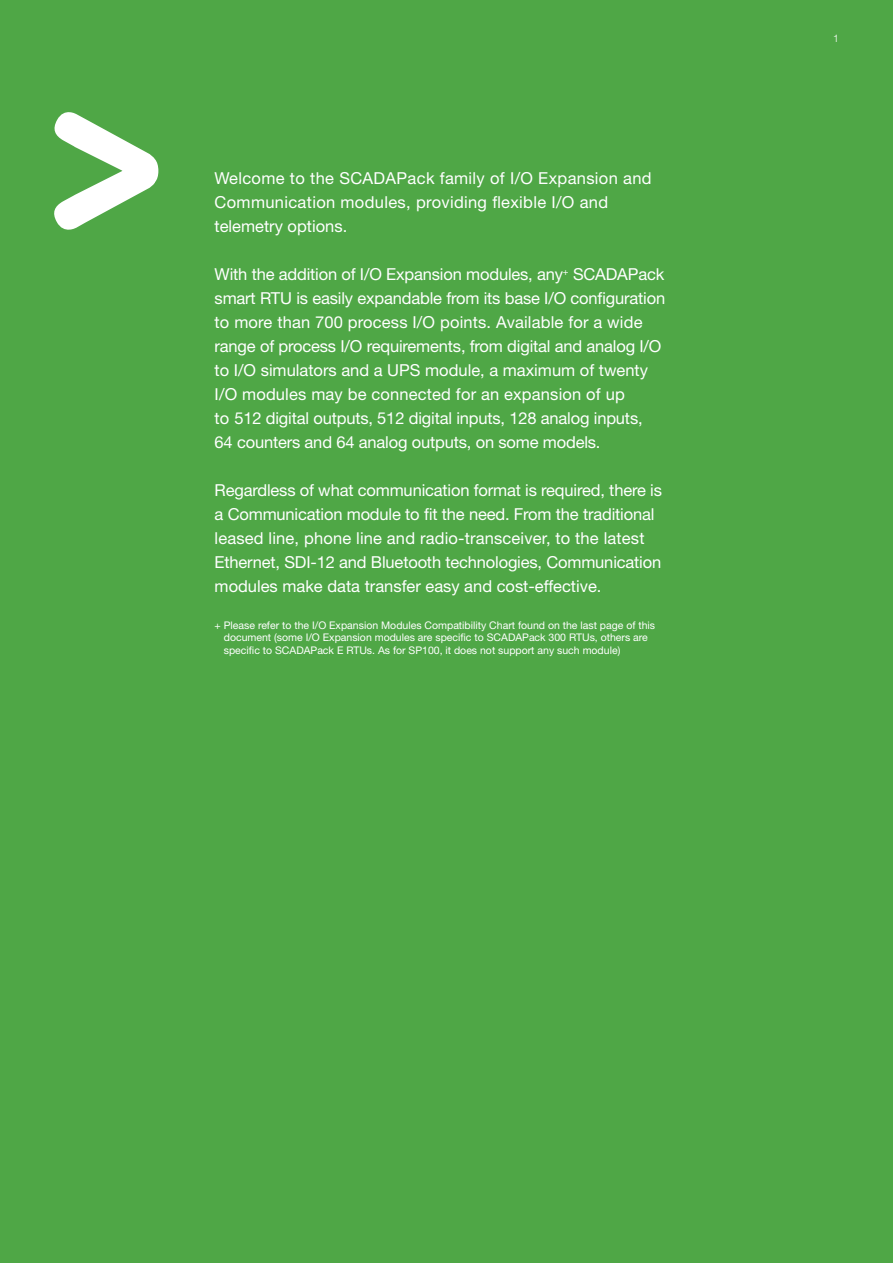
<style>
.page{position:relative;width:893px;height:1263px;background:#4fa746}
.page>*{position:absolute;margin:0;border:0;box-sizing:border-box;transform-origin:0 0}
.t1{font:16.5px/24px "Helvetica Neue";letter-spacing:-.01em;color:#fff}
.t2{font:16.5px/24px "Helvetica Neue";letter-spacing:.02em;color:#fff}
.t3{font:10.5px/12.6px "Helvetica Neue";color:#fff}
.t4{font:300 10.5px "Helvetica Neue";color:#fff}
</style>
<div class="page">
<svg style="left:54px;top:112px;width:104px;height:118px"></svg>
<p class="t2" style="left:215px;top:166px;width:439px">Welcome to the SCADAPack family of I/O Expansion and<br>Communication modules, providing flexible I/O and telemetry options.</p>
<p class="t1" style="left:215px;top:262px;width:452px">With the addition of I/O Expansion modules, any<sup>+</sup> SCADAPack smart RTU is easily expandable from its base I/O configuration to more than 700 process I/O points. Available for a wide range of process I/O requirements, from digital and analog I/O to I/O simulators and a UPS module, a maximum of twenty I/O modules may be connected for an expansion of up<br>to 512 digital outputs, 512 digital inputs, 128 analog inputs,<br>64 counters and 64 analog outputs, on some models.</p>
<p class="t1" style="left:215px;top:478px;width:449px">Regardless of what communication format is required, there is a Communication module to fit the need. From the traditional leased line, phone line and radio-transceiver, to the latest Ethernet, SDI-12 and Bluetooth technologies, Communication modules make data transfer easy and cost-effective.</p>
<p class="t3" style="left:224px;top:618px;width:433px;text-indent:-9px">+ Please refer to the I/O Expansion Modules Compatibility Chart found on the last page of this document (some I/O Expansion modules are specific to SCADAPack 300 RTUs, others are specific to SCADAPack E RTUs. As for SP100, it does not support any such module)</p>
<p class="t4" style="left:833px;top:32px;width:7px">1</p>
</div>
